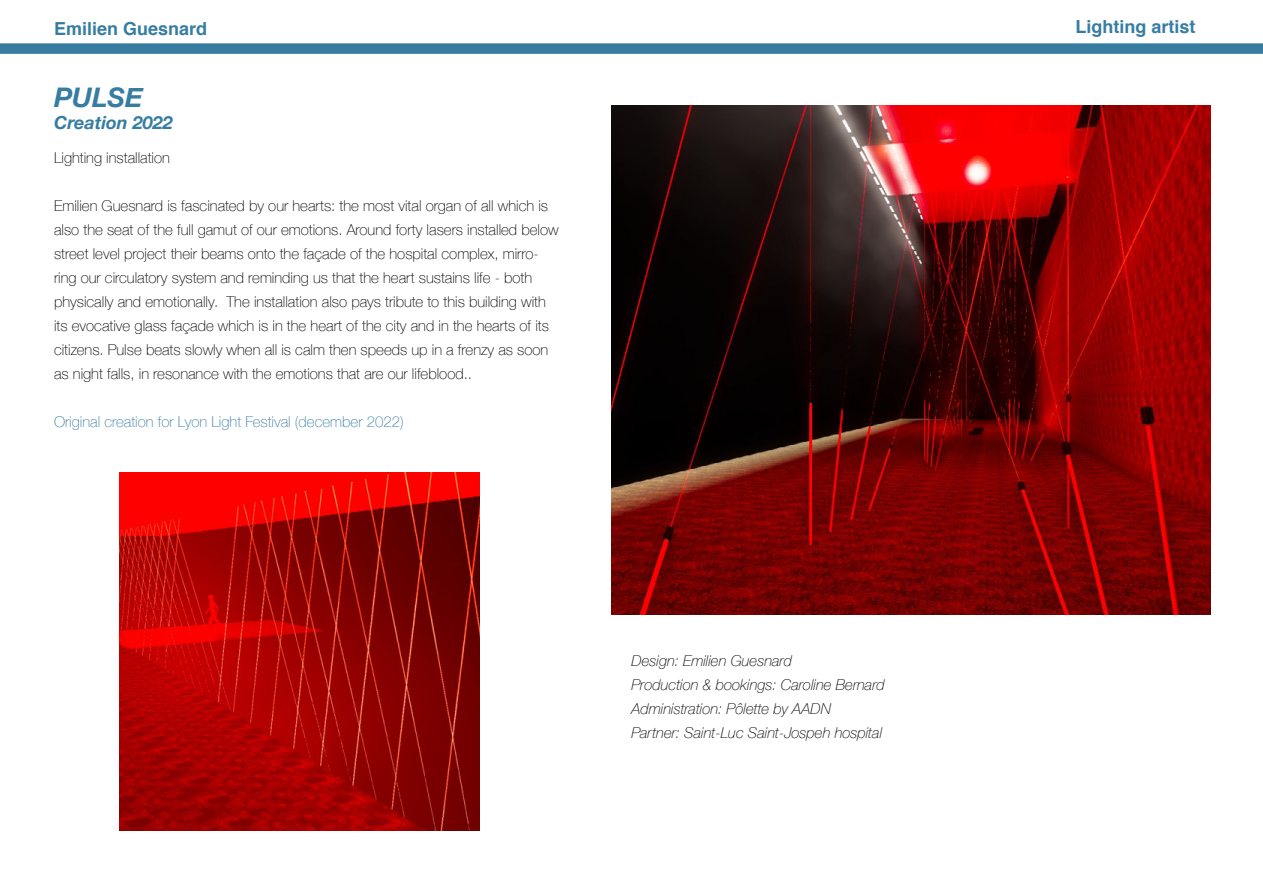
<style>
.page{position:relative;width:1263px;height:893px;background:#fff}
.page>*{position:absolute;margin:0;border:0;box-sizing:border-box;transform-origin:0 0}
.t1{font:italic 700 27px "Helvetica Neue";color:#377da2}
.t2{font:700 18px "Helvetica";color:#377da2}
.t3{font:italic 700 18px "Helvetica Neue";color:#377da2}
.t4{font:100 15px/24px "Helvetica Neue";color:#000}
.t5{font:italic 100 15px/24px "Helvetica Neue";color:#000}
.t6{font:100 15px "Helvetica Neue";color:#377da2}
</style>
<div class="page">
<div style="left:0;top:43px;width:1263px;height:11px;background:#377da2"></div>
<img style="left:612px;top:105px;width:598px;height:510px">
<img style="left:119px;top:472px;width:361px;height:359px">
<p class="t2" style="left:54px;top:14px;width:155px">Emilien Guesnard</p>
<p class="t2" style="left:1075px;top:12px;width:122px">Lighting artist</p>
<h1 class="t1" style="left:54px;top:76px;width:91px">PULSE</h1>
<p class="t3" style="left:54px;top:108px;width:120px">Creation 2022</p>
<p class="t4" style="left:54px;top:145px;width:117px">Lighting installation</p>
<p class="t4" style="left:54px;top:193px;width:506px">Emilien Guesnard is fascinated by our hearts: the most vital organ of all which is also the seat of the full gamut of our emotions. Around forty lasers installed below street level project their beams onto the façade of the hospital complex, mirro&shy;ring our circulatory system and reminding us that the heart sustains life - both physically and emotionally. The installation also pays tribute to this building with its evocative glass façade which is in the heart of the city and in the hearts of its citizens. Pulse beats slowly when all is calm then speeds up in a frenzy as soon as night falls, in resonance with the emotions that are our lifeblood..</p>
<p class="t6" style="left:54px;top:410px;width:351px">Original creation for Lyon Light Festival (december 2022)</p>
<p class="t5" style="left:631px;top:648px;width:255px">Design: Emilien Guesnard<br>Production &amp; bookings: Caroline Bernard Administration: Pôlette by AADN<br>Partner: Saint-Luc Saint-Jospeh hospital</p>
</div>
